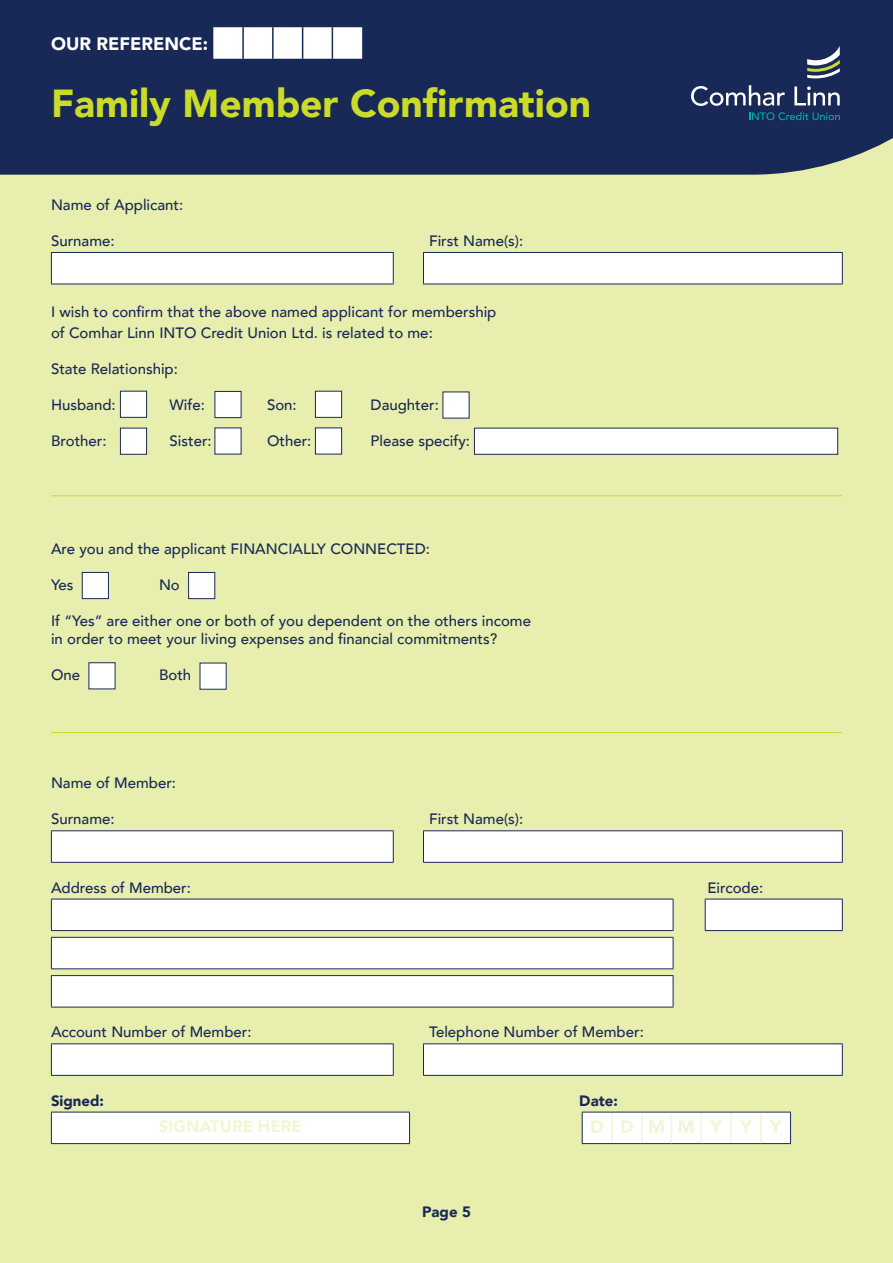
<style>
.page{position:relative;width:893px;height:1263px;background:#fff}
.page>*{position:absolute;margin:0;border:0;box-sizing:border-box;transform-origin:0 0}
.t1{font:900 39px "Avenir";color:#cbdb2a}
.t2{font:900 18px "Avenir";color:#fff}
.t3{font:900 18px "Avenir";letter-spacing:.83em;color:#f2f6d5}
.t4{font:900 16.5px "Avenir";color:#f2f6d5}
.t5{font:500 15px/21px "Avenir";color:#182957}
.t6{font:900 15px "Avenir";color:#182957}
</style>
<div class="page">
<div style="left:0;top:103px;width:893px;height:1160px;background:#e8eeae"></div>
<div style="left:0;top:0;width:893px;height:175px;background:#182957"></div>
<div style="left:52px;top:253px;width:790px;height:31px;background:#fff"></div>
<hr style="left:51px;top:252px;width:343px;height:1px;background:#182957">
<hr style="left:51px;top:253px;width:1px;height:31px;background:#182957">
<hr style="left:393px;top:253px;width:1px;height:31px;background:#182957">
<hr style="left:51px;top:284px;width:343px;height:1px;background:#182957">
<hr style="left:423px;top:252px;width:420px;height:1px;background:#182957">
<hr style="left:423px;top:253px;width:1px;height:31px;background:#182957">
<hr style="left:842px;top:253px;width:1px;height:31px;background:#182957">
<hr style="left:423px;top:284px;width:420px;height:1px;background:#182957">
<div style="left:120px;top:391px;width:27px;height:27px;background:#fff;border:1px solid #182957"></div>
<div style="left:215px;top:391px;width:26px;height:27px;background:#fff;border:1px solid #182957"></div>
<div style="left:315px;top:391px;width:27px;height:26px;background:#fff"></div>
<div style="left:315px;top:391px;width:27px;height:27px;border:1px solid #182957"></div>
<div style="left:443px;top:392px;width:26px;height:26px;background:#fff"></div>
<div style="left:120px;top:428px;width:27px;height:27px;background:#fff;border:1px solid #182957"></div>
<div style="left:215px;top:427px;width:26px;height:27px;background:#fff"></div>
<div style="left:315px;top:427px;width:27px;height:27px;background:#fff;border:1px solid #182957"></div>
<div style="left:474px;top:428px;width:364px;height:27px;background:#fff;border:1px solid #182957"></div>
<div style="left:82px;top:572px;width:27px;height:27px;background:#fff;border:1px solid #182957"></div>
<div style="left:188px;top:572px;width:27px;height:27px;background:#fff;border:1px solid #182957"></div>
<div style="left:89px;top:662px;width:26px;height:27px;background:#fff"></div>
<div style="left:200px;top:663px;width:26px;height:26px;background:#fff"></div>
<svg style="left:52px;top:831px;width:790px;height:31px;background:#fafaf9"></svg>
<hr style="left:51px;top:830px;width:343px;height:1px;background:#182957">
<hr style="left:51px;top:831px;width:1px;height:31px;background:#182957">
<hr style="left:393px;top:831px;width:1px;height:31px;background:#182957">
<hr style="left:51px;top:862px;width:343px;height:1px;background:#182957">
<hr style="left:423px;top:830px;width:420px;height:1px;background:#182957">
<hr style="left:423px;top:831px;width:1px;height:31px;background:#182957">
<hr style="left:842px;top:831px;width:1px;height:31px;background:#182957">
<hr style="left:423px;top:862px;width:420px;height:1px;background:#182957">
<div style="left:52px;top:899px;width:790px;height:31px;background:#fff"></div>
<hr style="left:51px;top:899px;width:622px;height:1px;background:#182957">
<hr style="left:51px;top:899px;width:1px;height:31px;background:#182957">
<hr style="left:673px;top:899px;width:1px;height:31px;background:#182957">
<hr style="left:51px;top:930px;width:622px;height:1px;background:#182957">
<hr style="left:705px;top:899px;width:138px;height:1px;background:#182957">
<hr style="left:705px;top:899px;width:1px;height:31px;background:#182957">
<hr style="left:842px;top:899px;width:1px;height:31px;background:#182957">
<hr style="left:705px;top:930px;width:138px;height:1px;background:#182957">
<div style="left:51px;top:937px;width:622px;height:32px;background:#fff"></div>
<hr style="left:51px;top:937px;width:622px;height:1px;background:#182957">
<hr style="left:51px;top:938px;width:1px;height:30px;background:#182957">
<hr style="left:673px;top:938px;width:1px;height:30px;background:#182957">
<hr style="left:51px;top:968px;width:622px;height:1px;background:#182957">
<div style="left:51px;top:975px;width:622px;height:32px;background:#fff"></div>
<hr style="left:51px;top:975px;width:622px;height:1px;background:#182957">
<hr style="left:51px;top:976px;width:1px;height:31px;background:#182957">
<hr style="left:673px;top:976px;width:1px;height:31px;background:#182957">
<hr style="left:51px;top:1007px;width:622px;height:1px;background:#182957">
<svg style="left:52px;top:1044px;width:790px;height:31px;background:#fafaf9"></svg>
<hr style="left:51px;top:1043px;width:343px;height:1px;background:#182957">
<hr style="left:51px;top:1044px;width:1px;height:31px;background:#182957">
<hr style="left:393px;top:1044px;width:1px;height:31px;background:#182957">
<hr style="left:51px;top:1075px;width:343px;height:1px;background:#182957">
<hr style="left:423px;top:1043px;width:420px;height:1px;background:#182957">
<hr style="left:423px;top:1044px;width:1px;height:31px;background:#182957">
<hr style="left:842px;top:1044px;width:1px;height:31px;background:#182957">
<hr style="left:423px;top:1075px;width:420px;height:1px;background:#182957">
<hr style="left:790px;top:1112px;width:1px;height:31px;background:#182957">
<svg style="left:51px;top:1112px;width:739px;height:32px"></svg>
<hr style="left:671px;top:1143px;width:30px;height:1px;background:#182957">
<hr style="left:701px;top:1143px;width:30px;height:1px;background:#182957">
<hr style="left:731px;top:1143px;width:30px;height:1px;background:#182957">
<hr style="left:761px;top:1143px;width:30px;height:1px;background:#182957">
<svg style="left:213px;top:27px;width:149px;height:32px"></svg>
<hr style="left:242px;top:27px;width:2px;height:32px;background:#182957">
<hr style="left:272px;top:27px;width:2px;height:32px;background:#182957">
<hr style="left:302px;top:27px;width:1px;height:32px;background:#182957">
<hr style="left:332px;top:27px;width:1px;height:32px;background:#182957">
<hr style="left:51px;top:495px;width:791px;height:1px;background:#cbdb2a">
<hr style="left:51px;top:732px;width:791px;height:1px;background:#cbdb2a">
<svg style="left:691px;top:85px;width:94px;height:21px;background:#556283"></svg>
<svg style="left:794px;top:86px;width:46px;height:19px"></svg>
<svg style="left:749px;top:112px;width:91px;height:8px"></svg>
<svg style="left:807px;top:46px;width:33px;height:32px"></svg>
<p class="t2" style="left:51px;top:28px;width:158px">OUR REFERENCE:</p>
<h1 class="t1" style="left:51px;top:70px;width:542px">Family Member Confirmation</h1>
<p class="t5" style="left:51px;top:194px;width:134px">Name of Applicant:</p>
<p class="t5" style="left:51px;top:230px;width:65px">Surname:</p>
<p class="t5" style="left:429px;top:230px;width:96px">First Name(s):</p>
<p class="t5" style="left:51px;top:301px;width:447px">I wish to confirm that the above named applicant for membership of Comhar Linn INTO Credit Union Ltd. is related to me:</p>
<p class="t5" style="left:51px;top:358px;width:128px">State Relationship:</p>
<p class="t5" style="left:51px;top:394px;width:66px">Husband:</p>
<p class="t5" style="left:170px;top:394px;width:37px">Wife:</p>
<p class="t5" style="left:267px;top:394px;width:31px">Son:</p>
<p class="t5" style="left:371px;top:394px;width:70px">Daughter:</p>
<p class="t5" style="left:51px;top:430px;width:57px">Brother:</p>
<p class="t5" style="left:170px;top:430px;width:44px">Sister:</p>
<p class="t5" style="left:267px;top:430px;width:46px">Other:</p>
<p class="t5" style="left:371px;top:430px;width:101px">Please specify:</p>
<p class="t5" style="left:51px;top:538px;width:380px">Are you and the applicant FINANCIALLY CONNECTED:</p>
<p class="t5" style="left:51px;top:574px;width:24px">Yes</p>
<p class="t5" style="left:159px;top:574px;width:22px">No</p>
<p class="t5" style="left:51px;top:611px;width:482px;line-height:18px">If “Yes” are either one or both of you dependent on the others income in order to meet your living expenses and financial commitments?</p>
<p class="t5" style="left:51px;top:664px;width:31px">One</p>
<p class="t5" style="left:159px;top:664px;width:34px">Both</p>
<p class="t5" style="left:51px;top:772px;width:127px">Name of Member:</p>
<p class="t5" style="left:51px;top:808px;width:65px">Surname:</p>
<p class="t5" style="left:429px;top:808px;width:96px">First Name(s):</p>
<p class="t5" style="left:51px;top:876px;width:142px">Address of Member:</p>
<p class="t5" style="left:707px;top:876px;width:57px">Eircode:</p>
<p class="t5" style="left:51px;top:1021px;width:202px">Account Number of Member:</p>
<p class="t5" style="left:429px;top:1021px;width:216px">Telephone Number of Member:</p>
<p class="t6" style="left:51px;top:1088px;width:55px">Signed:</p>
<p class="t6" style="left:579px;top:1088px;width:40px">Date:</p>
<p class="t4" style="left:159px;top:1112px;width:145px">SIGNATURE HERE</p>
<p class="t3" style="left:590px;top:1111px;width:193px">DDMMY Y Y</p>
<p class="t6" style="left:422px;top:1199px;width:50px">Page 5</p>
</div>
